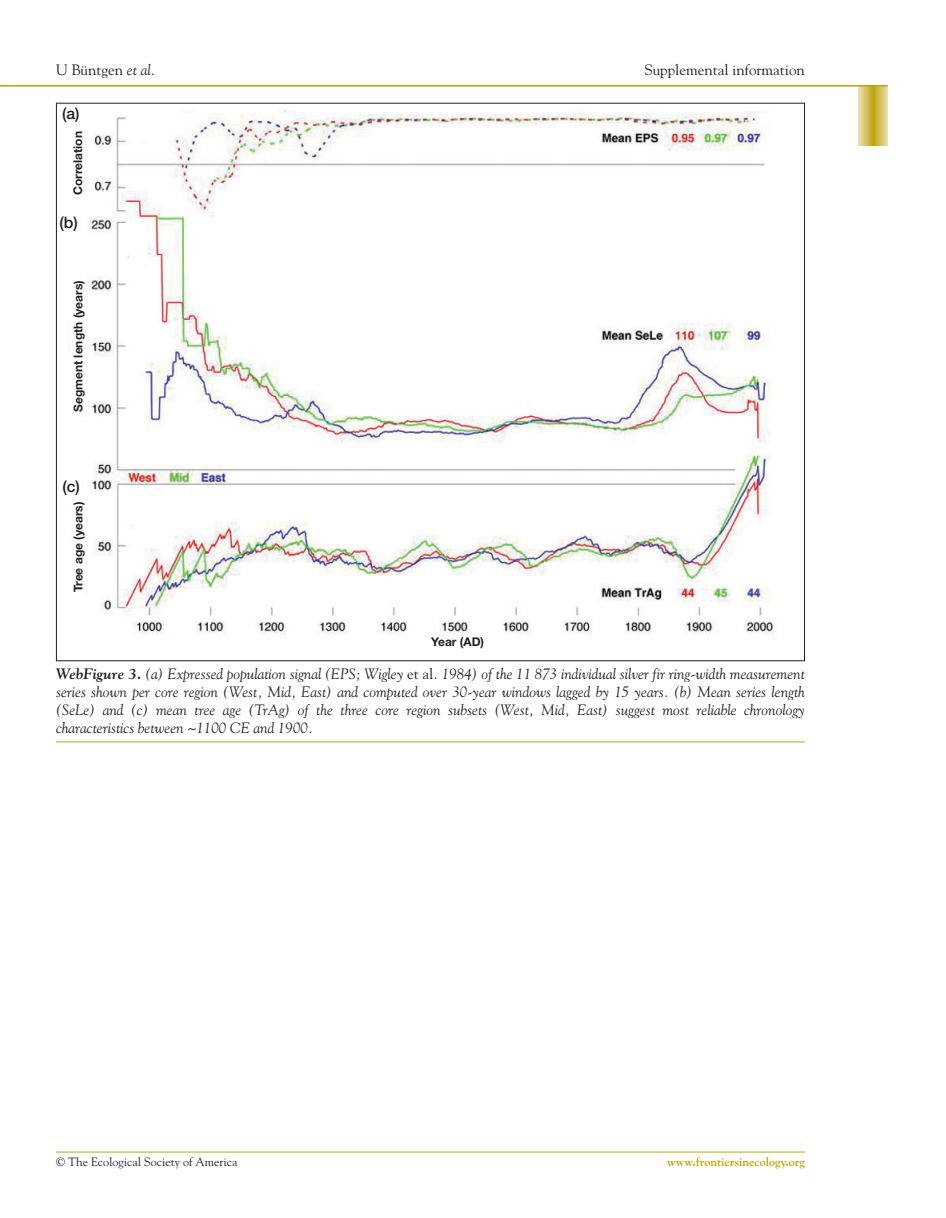
<style>
.page{position:relative;width:946px;height:1218px;background:#fff}
.page>*{position:absolute;margin:0;border:0;box-sizing:border-box;transform-origin:0 0}
.t1{font:500 15.75px "Helvetica Neue";color:#231f20}
.t2{font:italic 15px/18px "Goudy";color:#231f20;text-align:justify}
.t3{font:15px "Goudy";color:#231f20}
.t4{font:700 12px "Helvetica Neue";color:#231f20}
.t5{font:12px "Goudy";color:#231f20}
.t6{font:700 12px "Goudy";color:#bea502}
.s1{font-style:italic}
.s2{font-weight:700}
.s3{font-style:normal}
</style>
<div class="page">
<svg style="left:858px;top:87px;width:29px;height:58px;background:#d5c161"></svg>
<hr style="left:14px;top:85px;width:873px;height:2px;background:#bea502">
<hr style="left:56px;top:1151px;width:748px;height:1px;background:#bea502">
<svg style="left:0;top:85px;width:14px;height:2px"></svg>
<img style="left:73px;top:109px;width:701px;height:526px">
<hr style="left:56px;top:741px;width:748px;height:1px;background:#bea502">
<p class="t3" style="left:56px;top:64px;width:101px">U Büntgen <span class="s1">et al.</span></p>
<p class="t3" style="left:644px;top:64px;width:162px">Supplemental information</p>
<p class="t1" style="left:62px;top:108px;width:19px">(a)</p>
<p class="t4" style="left:73px;top:195px;width:65px;rotate:-90deg">Correlation</p>
<p class="t1" style="left:59px;top:217px;width:20px">(b)</p>
<p class="t4" style="left:74px;top:412px;width:133px;rotate:-90deg">Segment length (years)</p>
<p class="t1" style="left:62px;top:480px;width:19px">(c)</p>
<p class="t4" style="left:74px;top:592px;width:92px;rotate:-90deg">Tree age (years)</p>
<p class="t4" style="left:431px;top:637px;width:54px">Year (AD)</p>
<p class="t2" style="left:56px;top:666px;width:750px"><span class="s2">WebFigure 3.</span> (a) Expressed population signal (EPS; Wigley <span class="s3">et al</span>. 1984) of the 11 873 individual silver fir ring-width measurement series shown per core region (West, Mid, East) and computed over 30-year windows lagged by 15 years. (b) Mean series length (SeLe) and (c) mean tree age (TrAg) of the three core region subsets (West, Mid, East) suggest most reliable chronology characteristics between ~1100 CE and 1900.</p>
<p class="t5" style="left:56px;top:1157px;width:183px">© The Ecological Society of America</p>
<p class="t6" style="left:667px;top:1157px;width:139px">www.frontiersinecology.org</p>
</div>
